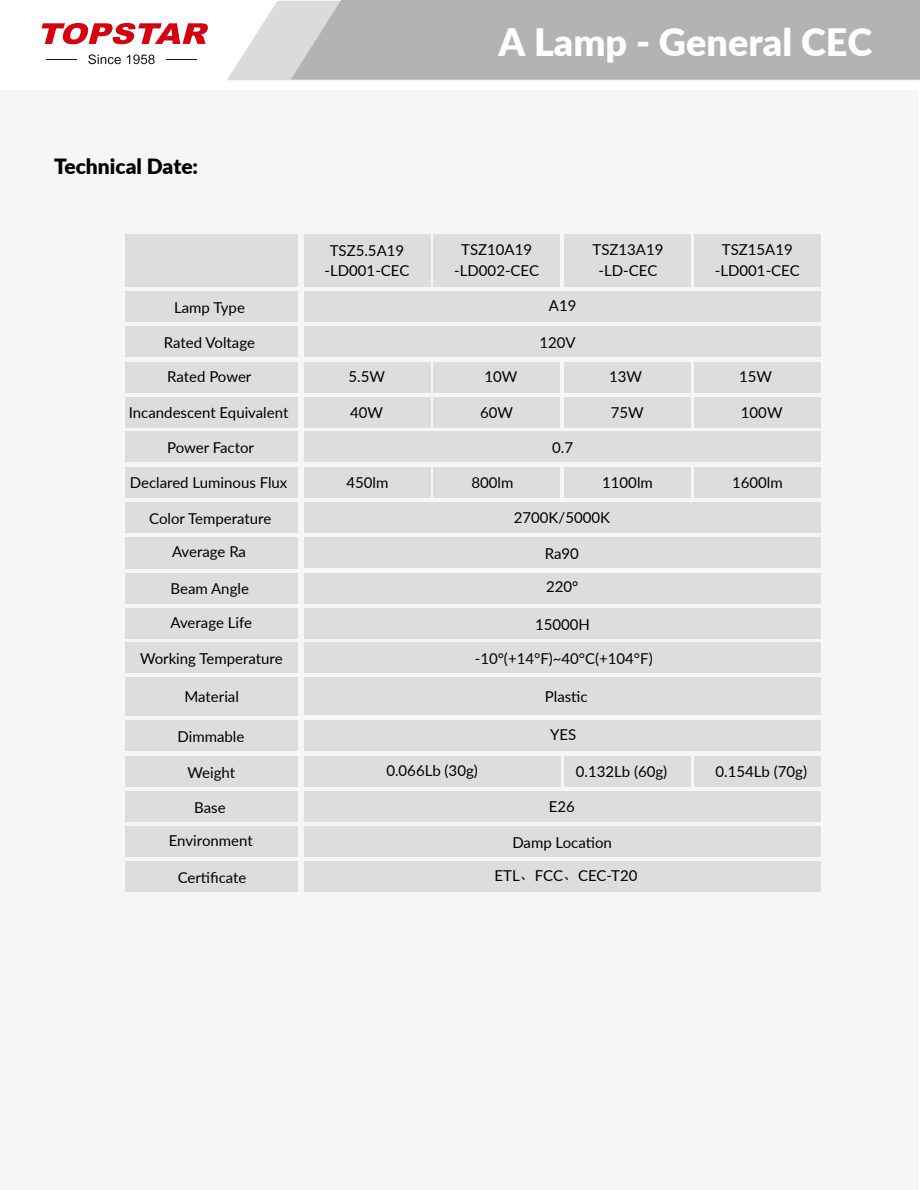
<style>
.page{position:relative;width:920px;height:1190px;background:#fff}
.page>*{position:absolute;margin:0;border:0;box-sizing:border-box;transform-origin:0 0}
.t1{font:900 37.8px "Lato";color:#fff}
.t2{font:900 21px "Lato";color:#000}
.t3{font:15px/20.2px "Lato";color:#000;text-align:center}
.t4{font:15px "Lato";color:#0a0000}
.s1{font-family:"Adobe Song Std";font-weight:300}
</style>
<div class="page">
<div style="left:0;top:90px;width:918px;height:1099px;background:#f5f6f6"></div>
<div style="left:434px;top:362px;width:126px;height:30px;background:#dcdddd"></div>
<div style="left:434px;top:397px;width:126px;height:30px;background:#dcdddd"></div>
<div style="left:434px;top:467px;width:126px;height:30px;background:#dcdddd"></div>
<svg style="left:227px;top:1px;width:64px;height:79px;fill:#dadbdb"></svg>
<svg style="left:41px;top:23px;width:167px;height:21px"></svg>
<hr style="left:46px;top:59px;width:31px;height:1px;background:#231815">
<hr style="left:166px;top:59px;width:30px;height:1px;background:#231815">
<svg style="left:88px;top:54px;width:33px;height:10px"></svg>
<svg style="left:127px;top:54px;width:28px;height:10px"></svg>
<div style="left:125px;top:292px;width:173px;height:30px;background:#dcdddd"></div>
<div style="left:125px;top:327px;width:173px;height:30px;background:#dcdddd"></div>
<div style="left:125px;top:362px;width:173px;height:30px;background:#dcdddd"></div>
<div style="left:125px;top:397px;width:173px;height:30px;background:#dcdddd"></div>
<div style="left:125px;top:431px;width:173px;height:31px;background:#dcdddd"></div>
<div style="left:125px;top:467px;width:173px;height:30px;background:#dcdddd"></div>
<div style="left:125px;top:502px;width:173px;height:30px;background:#dcdddd"></div>
<div style="left:125px;top:537px;width:173px;height:31px;background:#dcdddd"></div>
<div style="left:125px;top:573px;width:173px;height:30px;background:#dcdddd"></div>
<div style="left:125px;top:608px;width:173px;height:30px;background:#dcdddd"></div>
<div style="left:304px;top:327px;width:516px;height:30px;background:#dcdddd"></div>
<div style="left:304px;top:362px;width:126px;height:30px;background:#dcdddd"></div>
<div style="left:304px;top:397px;width:126px;height:30px;background:#dcdddd"></div>
<div style="left:304px;top:467px;width:126px;height:30px;background:#dcdddd"></div>
<div style="left:304px;top:502px;width:516px;height:30px;background:#dcdddd"></div>
<div style="left:304px;top:537px;width:516px;height:31px;background:#dcdddd"></div>
<div style="left:304px;top:573px;width:516px;height:30px;background:#dcdddd"></div>
<div style="left:304px;top:608px;width:516px;height:30px;background:#dcdddd"></div>
<div style="left:291px;top:0;width:628px;height:80px;background:#b3b3b4"></div>
<div style="left:125px;top:642px;width:173px;height:30px;background:#dcdddd"></div>
<div style="left:125px;top:677px;width:173px;height:30px;background:#dcdddd"></div>
<div style="left:125px;top:678px;width:173px;height:37px;background:#dcdddd"></div>
<div style="left:125px;top:720px;width:173px;height:30px;background:#dcdddd"></div>
<div style="left:304px;top:642px;width:516px;height:30px;background:#dcdddd"></div>
<div style="left:304px;top:677px;width:516px;height:38px;background:#dcdddd"></div>
<div style="left:304px;top:720px;width:516px;height:30px;background:#dcdddd"></div>
<div style="left:125px;top:791px;width:173px;height:30px;background:#dcdddd"></div>
<div style="left:125px;top:826px;width:173px;height:31px;background:#dcdddd"></div>
<div style="left:125px;top:862px;width:173px;height:30px;background:#dcdddd"></div>
<div style="left:304px;top:791px;width:516px;height:30px;background:#dcdddd"></div>
<div style="left:304px;top:826px;width:516px;height:30px;background:#dcdddd"></div>
<div style="left:304px;top:862px;width:516px;height:30px;background:#dcdddd"></div>
<div style="left:125px;top:756px;width:173px;height:30px;background:#dcdddd"></div>
<div style="left:694px;top:362px;width:126px;height:30px;background:#dcdddd"></div>
<div style="left:694px;top:397px;width:126px;height:30px;background:#dcdddd"></div>
<div style="left:304px;top:431px;width:516px;height:31px;background:#dcdddd"></div>
<div style="left:694px;top:467px;width:126px;height:30px;background:#dcdddd"></div>
<div style="left:564px;top:362px;width:126px;height:30px;background:#dcdddd"></div>
<div style="left:564px;top:397px;width:126px;height:30px;background:#dcdddd"></div>
<div style="left:564px;top:467px;width:126px;height:30px;background:#dcdddd"></div>
<div style="left:564px;top:756px;width:126px;height:30px;background:#dcdddd"></div>
<div style="left:304px;top:292px;width:516px;height:30px;background:#dcdddd"></div>
<div style="left:125px;top:234px;width:173px;height:52px;background:#dcdddd"></div>
<div style="left:434px;top:234px;width:126px;height:52px;background:#dcdddd"></div>
<div style="left:304px;top:234px;width:126px;height:52px;background:#dcdddd"></div>
<div style="left:694px;top:234px;width:126px;height:52px;background:#dcdddd"></div>
<div style="left:564px;top:234px;width:126px;height:52px;background:#dcdddd"></div>
<div style="left:304px;top:756px;width:256px;height:30px;background:#dcdddd"></div>
<div style="left:694px;top:756px;width:126px;height:30px;background:#dcdddd"></div>
<h1 class="t1" style="left:498px;top:14px;width:375px">A Lamp - General CEC</h1>
<h2 class="t2" style="left:54px;top:151px;width:146px">Technical Date:</h2>
<p class="t3" style="left:174px;top:297px;width:72px">Lamp Type</p>
<p class="t3" style="left:164px;top:331px;width:93px">Rated Voltage</p>
<p class="t3" style="left:167px;top:365px;width:86px">Rated Power</p>
<p class="t3" style="left:129px;top:401px;width:161px">Incandescent Equivalent</p>
<p class="t3" style="left:167px;top:436px;width:88px">Power Factor</p>
<p class="t3" style="left:130px;top:472px;width:159px">Declared Luminous Flux</p>
<p class="t3" style="left:149px;top:507px;width:124px">Color Temperature</p>
<p class="t3" style="left:172px;top:541px;width:75px">Average Ra</p>
<p class="t3" style="left:170px;top:578px;width:80px">Beam Angle</p>
<p class="t3" style="left:324px;top:240px;width:86px">TSZ5.5A19 -LD001-CEC</p>
<p class="t3" style="left:454px;top:239px;width:86px">TSZ10A19 -LD002-CEC</p>
<p class="t3" style="left:592px;top:239px;width:72px">TSZ13A19 -LD-CEC</p>
<p class="t3" style="left:715px;top:239px;width:86px">TSZ15A19 -LD001-CEC</p>
<p class="t3" style="left:549px;top:295px;width:29px">A19</p>
<p class="t3" style="left:539px;top:331px;width:38px">120V</p>
<p class="t3" style="left:348px;top:366px;width:38px">5.5W</p>
<p class="t3" style="left:484px;top:366px;width:34px">10W</p>
<p class="t3" style="left:350px;top:401px;width:34px">40W</p>
<p class="t3" style="left:480px;top:401px;width:34px">60W</p>
<p class="t3" style="left:609px;top:366px;width:34px">13W</p>
<p class="t3" style="left:739px;top:366px;width:34px">15W</p>
<p class="t3" style="left:611px;top:401px;width:34px">75W</p>
<p class="t3" style="left:740px;top:401px;width:43px">100W</p>
<p class="t3" style="left:552px;top:436px;width:22px">0.7</p>
<p class="t3" style="left:346px;top:472px;width:43px">450lm</p>
<p class="t3" style="left:471px;top:472px;width:43px">800lm</p>
<p class="t3" style="left:602px;top:472px;width:52px">1100lm</p>
<p class="t3" style="left:732px;top:472px;width:52px">1600lm</p>
<p class="t3" style="left:514px;top:506px;width:98px">2700K/5000K</p>
<p class="t3" style="left:544px;top:543px;width:36px">Ra90</p>
<p class="t3" style="left:546px;top:576px;width:34px">220°</p>
<p class="t3" style="left:170px;top:611px;width:83px">Average Life</p>
<p class="t3" style="left:535px;top:613px;width:56px">15000H</p>
<p class="t3" style="left:140px;top:647px;width:144px">Working Temperature</p>
<p class="t3" style="left:184px;top:686px;width:56px">Material</p>
<p class="t3" style="left:177px;top:725px;width:68px">Dimmable</p>
<p class="t4" style="left:475px;top:647px;width:179px">-10°(+14°F)~40°C(+104°F)</p>
<p class="t3" style="left:545px;top:686px;width:44px">Plastic</p>
<p class="t3" style="left:550px;top:723px;width:28px">YES</p>
<p class="t3" style="left:188px;top:761px;width:49px">Weight</p>
<p class="t3" style="left:194px;top:796px;width:33px">Base</p>
<p class="t3" style="left:169px;top:829px;width:85px">Environment</p>
<p class="t3" style="left:178px;top:866px;width:70px">Certificate</p>
<p class="t3" style="left:386px;top:759px;width:93px">0.066Lb (30g)</p>
<p class="t3" style="left:575px;top:760px;width:93px">0.132Lb (60g)</p>
<p class="t3" style="left:715px;top:760px;width:93px">0.154Lb (70g)</p>
<p class="t3" style="left:549px;top:795px;width:28px">E26</p>
<p class="t3" style="left:512px;top:832px;width:101px">Damp Location</p>
<p class="t3" style="left:494px;top:865px;width:144px">ETL<span class="s1">、</span>FCC<span class="s1">、</span>CEC-T20</p>
</div>
